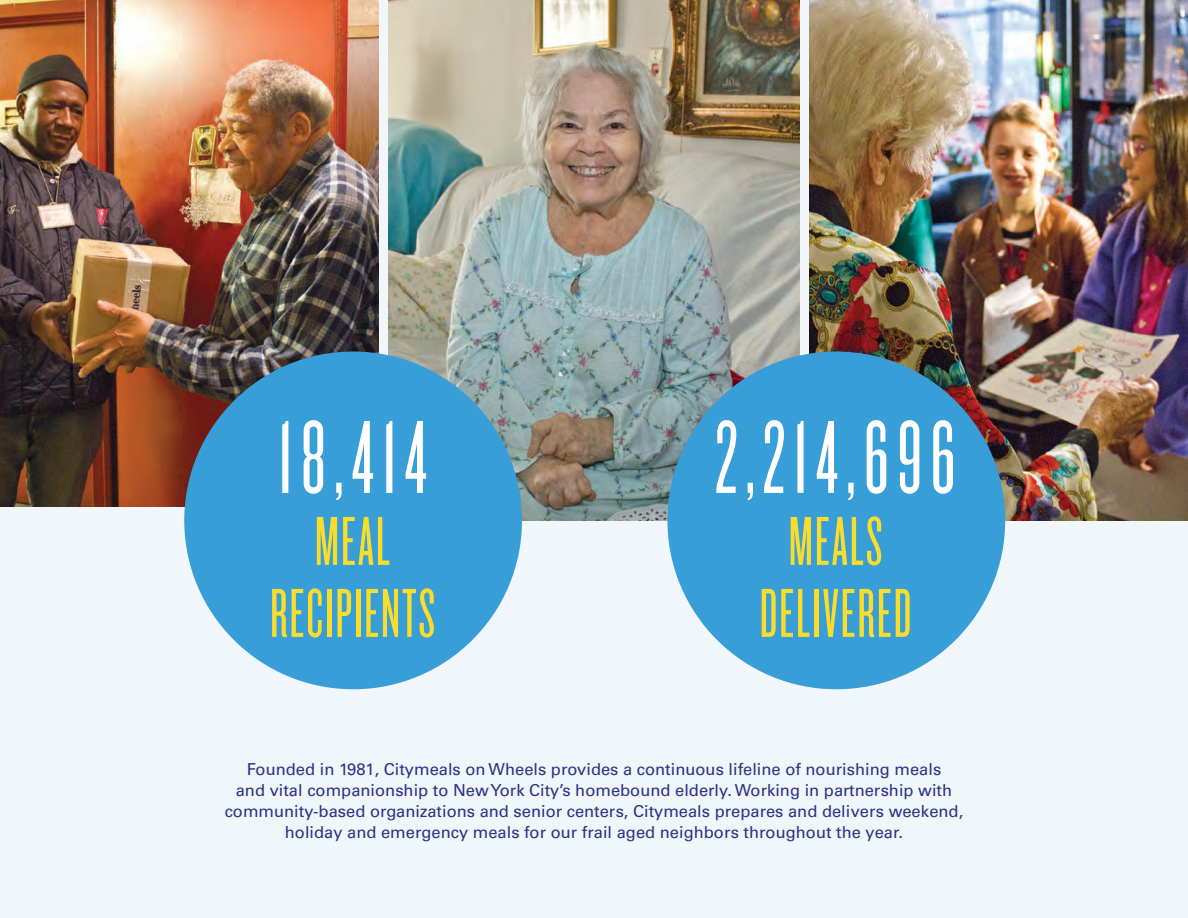
<style>
.page{position:relative;width:1188px;height:918px;background:#f1f6fb}
.page>*{position:absolute;margin:0;border:0;box-sizing:border-box;transform-origin:0 0}
.t1{font:108px "Knockout 26 Junior Flywght";letter-spacing:.075em;color:#fff}
.t2{font:72px "Knockout 26 Junior Flywght";letter-spacing:.025em;color:#fadd2b}
.t3{font:16.5px/21px "Univers";color:#2b3285;text-align:center}
</style>
<div class="page">
<img style="left:810px;top:0;width:378px;height:520px">
<img style="left:0;top:0;width:378px;height:506px">
<img style="left:389px;top:0;width:410px;height:521px">
<div style="left:667px;top:352px;width:338px;height:337px;background:#389ed7;border-radius:50%"></div>
<div style="left:184px;top:352px;width:338px;height:337px;background:#389ed7;border-radius:50%"></div>
<p class="t1" style="left:278px;top:389px;width:150px">18,414</p>
<p class="t2" style="left:315px;top:496px;width:77px">MEAL</p>
<p class="t2" style="left:270px;top:568px;width:167px">RECIPIENTS</p>
<p class="t1" style="left:715px;top:389px;width:242px">2,214,696</p>
<p class="t2" style="left:789px;top:496px;width:95px">MEALS</p>
<p class="t2" style="left:760px;top:568px;width:153px">DELIVERED</p>
<p class="t3" style="left:225px;top:758px;width:740px">Founded in 1981, Citymeals on Wheels provides a continuous lifeline of nourishing meals<br>and vital companionship to New York City’s homebound elderly. Working in partnership with community-based organizations and senior centers, Citymeals prepares and delivers weekend, holiday and emergency meals for our frail aged neighbors throughout the year.</p>
</div>
